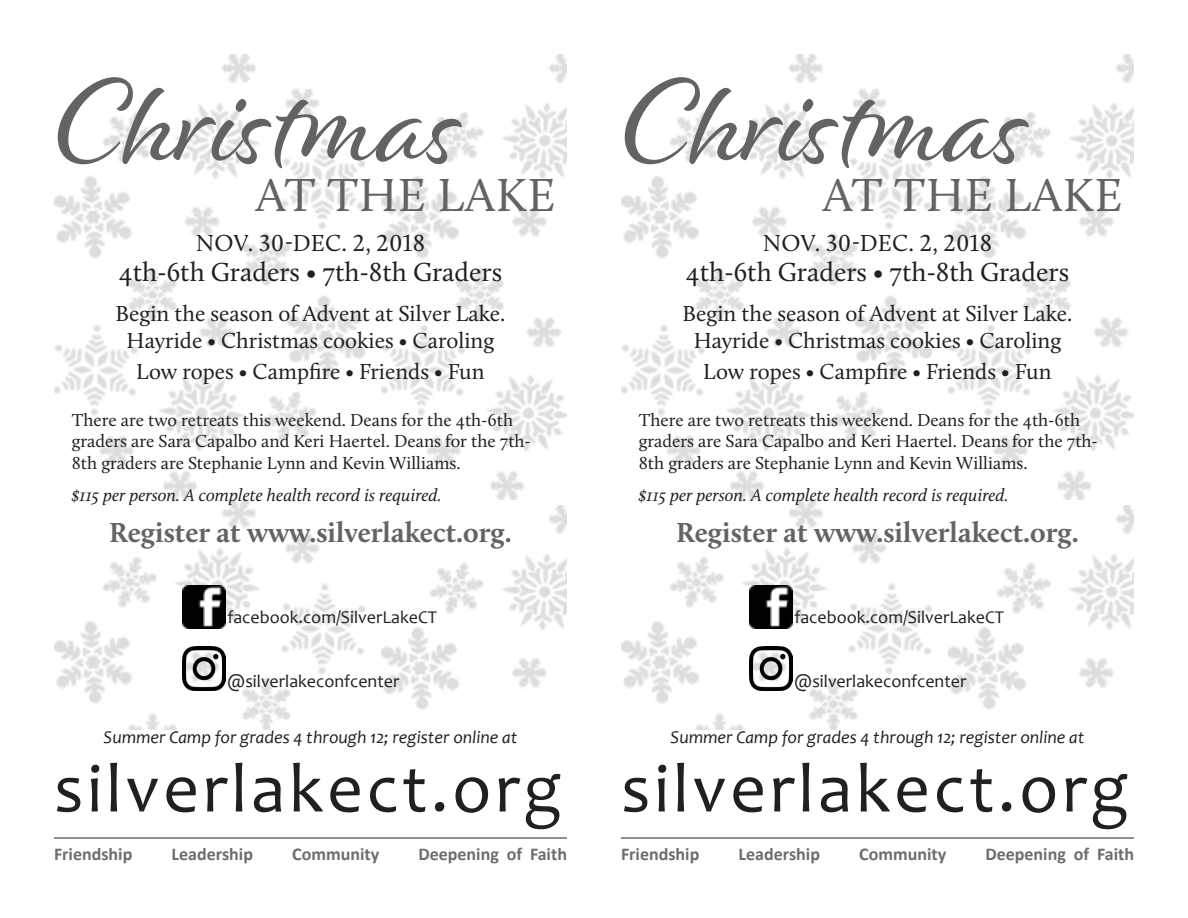
<style>
.page{position:relative;width:1188px;height:918px;background:#fff}
.page>*{position:absolute;margin:0;border:0;box-sizing:border-box;transform-origin:0 0}
.t1{font:124.5px "Alisha";color:#636366}
.t2{font:70.5px "Candara";letter-spacing:.05em;color:#231f20}
.t3{font:48px "Calluna";letter-spacing:.015em;color:#636366}
.t4{font:700 28.5px "Calluna";color:#636366}
.t5{font:27px "Calluna";color:#231f20}
.t6{font:24px "Calluna";letter-spacing:.015em;color:#231f20}
.t7{font:22.5px "Calluna";color:#231f20}
.t8{font:18px/21.6px "Calluna";color:#231f20}
.t9{font:18px "Candara";color:#231f20}
.t10{font:italic 18px "Candara";color:#231f20}
.t11{font:italic 18px "Calluna";color:#231f20}
.t12{font:700 18px "Calibri";color:#6c6d70}
</style>
<div class="page">
<img style="left:54px;top:54px;width:310px;height:676px">
<img style="left:381px;top:54px;width:186px;height:446px">
<img style="left:381px;top:505px;width:186px;height:205px">
<hr style="left:54px;top:838px;width:513px;height:1px;background:#231f20">
<img style="left:182px;top:585px;width:44px;height:44px">
<img style="left:182px;top:647px;width:44px;height:43px">
<img style="left:621px;top:54px;width:311px;height:676px">
<img style="left:948px;top:54px;width:186px;height:446px">
<img style="left:948px;top:505px;width:186px;height:205px">
<hr style="left:621px;top:838px;width:513px;height:1px;background:#231f20">
<img style="left:749px;top:585px;width:44px;height:44px">
<img style="left:749px;top:647px;width:44px;height:43px">
<p class="t1" style="left:54px;top:47px;width:409px">Christmas</p>
<p class="t3" style="left:256px;top:166px;width:301px">AT THE LAKE</p>
<p class="t6" style="left:196px;top:228px;width:231px">NOV. 30-DEC. 2, 2018</p>
<p class="t5" style="left:119px;top:256px;width:385px">4th-6th Graders • 7th-8th Graders</p>
<p class="t7" style="left:116px;top:300px;width:391px">Begin the season of Advent at Silver Lake.</p>
<p class="t7" style="left:127px;top:327px;width:369px">Hayride • Christmas cookies • Caroling</p>
<p class="t7" style="left:136px;top:358px;width:350px">Low ropes • Campfire • Friends • Fun</p>
<p class="t8" style="left:72px;top:409px;width:461px">There are two retreats this weekend. Deans for the 4th-6th graders are Sara Capalbo and Keri Haertel. Deans for the 7th-<br>8th graders are Stephanie Lynn and Kevin Williams.</p>
<p class="t11" style="left:72px;top:484px;width:371px">$115 per person. A complete health record is required.</p>
<p class="t4" style="left:109px;top:514px;width:404px">Register at www.silverlakect.org.</p>
<p class="t9" style="left:227px;top:606px;width:211px">facebook.com/SilverLakeCT</p>
<p class="t9" style="left:227px;top:669px;width:174px">@silverlakeconfcenter</p>
<p class="t10" style="left:104px;top:726px;width:415px">Summer Camp for grades 4 through 12; register online at</p>
<p class="t2" style="left:54px;top:744px;width:509px">silverlakect.org</p>
<p class="t12" style="left:54px;top:842px;width:80px">Friendship</p>
<p class="t12" style="left:172px;top:842px;width:83px">Leadership</p>
<p class="t12" style="left:292px;top:842px;width:89px">Community</p>
<p class="t12" style="left:418px;top:842px;width:150px">Deepening of Faith</p>
<p class="t1" style="left:621px;top:47px;width:409px">Christmas</p>
<p class="t3" style="left:823px;top:166px;width:301px">AT THE LAKE</p>
<p class="t6" style="left:763px;top:228px;width:231px">NOV. 30-DEC. 2, 2018</p>
<p class="t5" style="left:686px;top:256px;width:385px">4th-6th Graders • 7th-8th Graders</p>
<p class="t7" style="left:683px;top:300px;width:391px">Begin the season of Advent at Silver Lake.</p>
<p class="t7" style="left:694px;top:327px;width:369px">Hayride • Christmas cookies • Caroling</p>
<p class="t7" style="left:703px;top:358px;width:350px">Low ropes • Campfire • Friends • Fun</p>
<p class="t8" style="left:639px;top:409px;width:461px">There are two retreats this weekend. Deans for the 4th-6th graders are Sara Capalbo and Keri Haertel. Deans for the 7th-<br>8th graders are Stephanie Lynn and Kevin Williams.</p>
<p class="t11" style="left:639px;top:484px;width:371px">$115 per person. A complete health record is required.</p>
<p class="t4" style="left:676px;top:514px;width:404px">Register at www.silverlakect.org.</p>
<p class="t9" style="left:794px;top:606px;width:211px">facebook.com/SilverLakeCT</p>
<p class="t9" style="left:794px;top:669px;width:174px">@silverlakeconfcenter</p>
<p class="t10" style="left:671px;top:726px;width:415px">Summer Camp for grades 4 through 12; register online at</p>
<p class="t2" style="left:621px;top:744px;width:509px">silverlakect.org</p>
<p class="t12" style="left:621px;top:842px;width:80px">Friendship</p>
<p class="t12" style="left:739px;top:842px;width:83px">Leadership</p>
<p class="t12" style="left:859px;top:842px;width:89px">Community</p>
<p class="t12" style="left:985px;top:842px;width:150px">Deepening of Faith</p>
</div>
